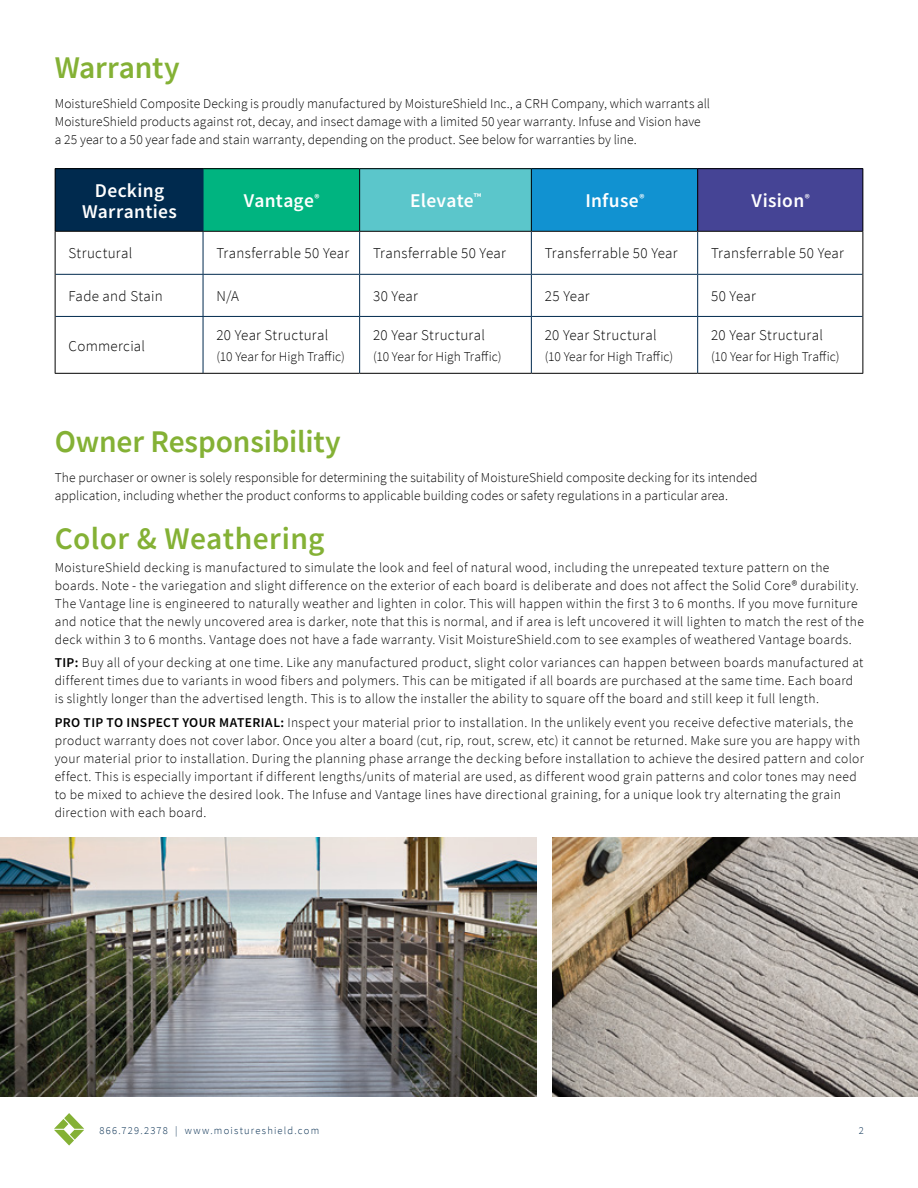
<style>
.page{position:relative;width:918px;height:1188px;background:#fff}
.page>*{position:absolute;margin:0;border:0;box-sizing:border-box;transform-origin:0 0}
.t1{font:600 31.5px "Source Sans Pro";letter-spacing:-.005em;color:#84b135}
.t2{font:600 31.5px "Source Sans Pro";letter-spacing:.01em;color:#84b135}
.t3{font:600 19.5px/21px "Source Sans Pro";letter-spacing:.015em;color:#fff;text-align:center}
.t4{font:300 15px "Source Sans Pro";letter-spacing:.02em;color:#000}
.t5{font:300 13.5px/18px "Source Sans Pro";letter-spacing:.02em;color:#000}
.t6{font:300 13.5px "Source Sans Pro";color:#000}
.t7{font:300 10.5px "Source Sans Pro";letter-spacing:.115em;color:#002a4e}
.s1{font-weight:600}
</style>
<div class="page">
<svg style="left:54px;top:1113px;width:30px;height:33px"></svg>
<div style="left:55px;top:169px;width:148px;height:62px;background:#002a4e"></div>
<div style="left:203px;top:169px;width:157px;height:62px;background:#00b480"></div>
<div style="left:360px;top:169px;width:171px;height:62px;background:#5bc6cb"></div>
<div style="left:531px;top:169px;width:167px;height:62px;background:#1192d1"></div>
<div style="left:698px;top:169px;width:165px;height:62px;background:#454495"></div>
<hr style="left:203px;top:232px;width:1px;height:42px;background:#002a4e">
<hr style="left:359px;top:232px;width:1px;height:42px;background:#002a4e">
<hr style="left:531px;top:232px;width:1px;height:42px;background:#002a4e">
<hr style="left:697px;top:232px;width:1px;height:42px;background:#002a4e">
<hr style="left:56px;top:274px;width:147px;height:1px;background:#002a4e">
<hr style="left:203px;top:274px;width:157px;height:1px;background:#002a4e">
<hr style="left:203px;top:275px;width:1px;height:41px;background:#002a4e">
<hr style="left:360px;top:274px;width:171px;height:1px;background:#002a4e">
<hr style="left:359px;top:275px;width:1px;height:41px;background:#002a4e">
<hr style="left:531px;top:274px;width:167px;height:1px;background:#002a4e">
<hr style="left:531px;top:275px;width:1px;height:41px;background:#002a4e">
<hr style="left:698px;top:274px;width:164px;height:1px;background:#002a4e">
<hr style="left:697px;top:275px;width:1px;height:41px;background:#002a4e">
<hr style="left:56px;top:316px;width:147px;height:1px;background:#002a4e">
<hr style="left:203px;top:316px;width:157px;height:1px;background:#002a4e">
<hr style="left:203px;top:317px;width:1px;height:56px;background:#002a4e">
<hr style="left:360px;top:316px;width:171px;height:1px;background:#002a4e">
<hr style="left:359px;top:317px;width:1px;height:56px;background:#002a4e">
<hr style="left:531px;top:316px;width:167px;height:1px;background:#002a4e">
<hr style="left:531px;top:317px;width:1px;height:56px;background:#002a4e">
<hr style="left:698px;top:316px;width:164px;height:1px;background:#002a4e">
<hr style="left:697px;top:317px;width:1px;height:56px;background:#002a4e">
<hr style="left:203px;top:169px;width:1px;height:62px;background:#002a4e">
<hr style="left:55px;top:168px;width:148px;height:1px;background:#000">
<hr style="left:55px;top:169px;width:1px;height:62px;background:#000">
<hr style="left:203px;top:168px;width:157px;height:1px;background:#000">
<hr style="left:360px;top:168px;width:171px;height:1px;background:#000">
<hr style="left:531px;top:168px;width:167px;height:1px;background:#000">
<hr style="left:698px;top:168px;width:165px;height:1px;background:#000">
<hr style="left:862px;top:169px;width:1px;height:62px;background:#000">
<hr style="left:55px;top:232px;width:1px;height:42px;background:#000">
<hr style="left:862px;top:232px;width:1px;height:42px;background:#000">
<hr style="left:55px;top:274px;width:1px;height:42px;background:#000">
<hr style="left:862px;top:274px;width:1px;height:42px;background:#000">
<hr style="left:55px;top:316px;width:1px;height:57px;background:#000">
<hr style="left:862px;top:316px;width:1px;height:57px;background:#000">
<hr style="left:55px;top:373px;width:148px;height:1px;background:#000">
<hr style="left:203px;top:373px;width:157px;height:1px;background:#000">
<hr style="left:360px;top:373px;width:171px;height:1px;background:#000">
<hr style="left:531px;top:373px;width:167px;height:1px;background:#000">
<hr style="left:698px;top:373px;width:165px;height:1px;background:#000">
<hr style="left:359px;top:169px;width:1px;height:62px;background:#000">
<hr style="left:531px;top:169px;width:1px;height:62px;background:#000">
<hr style="left:697px;top:169px;width:1px;height:62px;background:#000">
<hr style="left:55px;top:231px;width:148px;height:1px;background:#000">
<hr style="left:203px;top:231px;width:157px;height:1px;background:#000">
<hr style="left:360px;top:231px;width:171px;height:1px;background:#000">
<hr style="left:531px;top:231px;width:167px;height:1px;background:#000">
<hr style="left:698px;top:231px;width:165px;height:1px;background:#000">
<img style="left:0;top:837px;width:536px;height:260px">
<img style="left:552px;top:837px;width:366px;height:260px">
<h1 class="t1" style="left:55px;top:47px;width:127px">Warranty</h1>
<p class="t5" style="left:55px;top:95px;width:657px">MoistureShield Composite Decking is proudly manufactured by MoistureShield Inc., a CRH Company, which warrants all<br>MoistureShield products against rot, decay, and insect damage with a limited 50 year warranty. Infuse and Vision have a 25 year to a 50 year fade and stain warranty, depending on the product. See below for warranties by line.</p>
<h2 class="t3" style="left:82px;top:180px;width:96px">Decking<br>Warranties</h2>
<h2 class="t3" style="left:244px;top:190px;width:77px">Vantage<sup>®</sup></h2>
<h2 class="t3" style="left:410px;top:190px;width:73px">Elevate<sup>™</sup></h2>
<h2 class="t3" style="left:585px;top:190px;width:61px">Infuse<sup>®</sup></h2>
<h2 class="t3" style="left:752px;top:190px;width:60px">Vision<sup>®</sup></h2>
<p class="t4" style="left:69px;top:244px;width:65px">Structural</p>
<p class="t4" style="left:217px;top:244px;width:134px">Transferrable 50 Year</p>
<p class="t4" style="left:373px;top:244px;width:134px">Transferrable 50 Year</p>
<p class="t4" style="left:545px;top:244px;width:134px">Transferrable 50 Year</p>
<p class="t4" style="left:711px;top:244px;width:134px">Transferrable 50 Year</p>
<p class="t4" style="left:69px;top:287px;width:96px">Fade and Stain</p>
<p class="t4" style="left:217px;top:287px;width:24px">N/A</p>
<p class="t4" style="left:373px;top:287px;width:46px">30 Year</p>
<p class="t4" style="left:545px;top:287px;width:46px">25 Year</p>
<p class="t4" style="left:711px;top:287px;width:46px">50 Year</p>
<p class="t4" style="left:69px;top:336px;width:78px">Commercial</p>
<p class="t4" style="left:373px;top:326px;width:113px">20 Year Structural</p>
<p class="t6" style="left:373px;top:348px;width:130px">(10 Year for High Traffic)</p>
<p class="t4" style="left:545px;top:326px;width:113px">20 Year Structural</p>
<p class="t6" style="left:545px;top:348px;width:130px">(10 Year for High Traffic)</p>
<p class="t4" style="left:711px;top:326px;width:113px">20 Year Structural</p>
<p class="t6" style="left:711px;top:348px;width:130px">(10 Year for High Traffic)</p>
<p class="t4" style="left:217px;top:326px;width:113px">20 Year Structural</p>
<p class="t6" style="left:217px;top:348px;width:130px">(10 Year for High Traffic)</p>
<h1 class="t1" style="left:55px;top:421px;width:288px">Owner Responsibility</h1>
<p class="t5" style="left:55px;top:469px;width:704px">The purchaser or owner is solely responsible for determining the suitability of MoistureShield composite decking for its intended application, including whether the product conforms to applicable building codes or safety regulations in a particular area.</p>
<h1 class="t2" style="left:55px;top:517px;width:271px">Color &amp; Weathering</h1>
<p class="t5" style="left:55px;top:558px;width:811px">MoistureShield decking is manufactured to simulate the look and feel of natural wood, including the unrepeated texture pattern on the boards. Note - the variegation and slight difference on the exterior of each board is deliberate and does not affect the Solid Core® durability.<br>The Vantage line is engineered to naturally weather and lighten in color. This will happen within the first 3 to 6 months. If you move furniture and notice that the newly uncovered area is darker, note that this is normal, and if area is left uncovered it will lighten to match the rest of the deck within 3 to 6 months. Vantage does not have a fade warranty. Visit MoistureShield.com to see examples of weathered Vantage boards.</p>
<p class="t5" style="left:55px;top:654px;width:810px"><span class="s1">TIP:</span> Buy all of your decking at one time. Like any manufactured product, slight color variances can happen between boards manufactured at different times due to variants in wood fibers and polymers. This can be mitigated if all boards are purchased at the same time. Each board is slightly longer than the advertised length. This is to allow the installer the ability to square off the board and still keep it full length.</p>
<p class="t5" style="left:55px;top:713px;width:811px"><span class="s1">PRO TIP TO INSPECT YOUR MATERIAL:</span> Inspect your material prior to installation. In the unlikely event you receive defective materials, the product warranty does not cover labor. Once you alter a board (cut, rip, rout, screw, etc) it cannot be returned. Make sure you are happy with your material prior to installation. During the planning phase arrange the decking before installation to achieve the desired pattern and color effect. This is especially important if different lengths/units of material are used, as different wood grain patterns and color tones may need to be mixed to achieve the desired look. The Infuse and Vantage lines have directional graining, for a unique look try alternating the grain direction with each board.</p>
<p class="t7" style="left:99px;top:1124px;width:221px">866.729.2378 | www.moistureshield.com</p>
<p class="t7" style="left:859px;top:1124px;width:7px">2</p>
</div>
